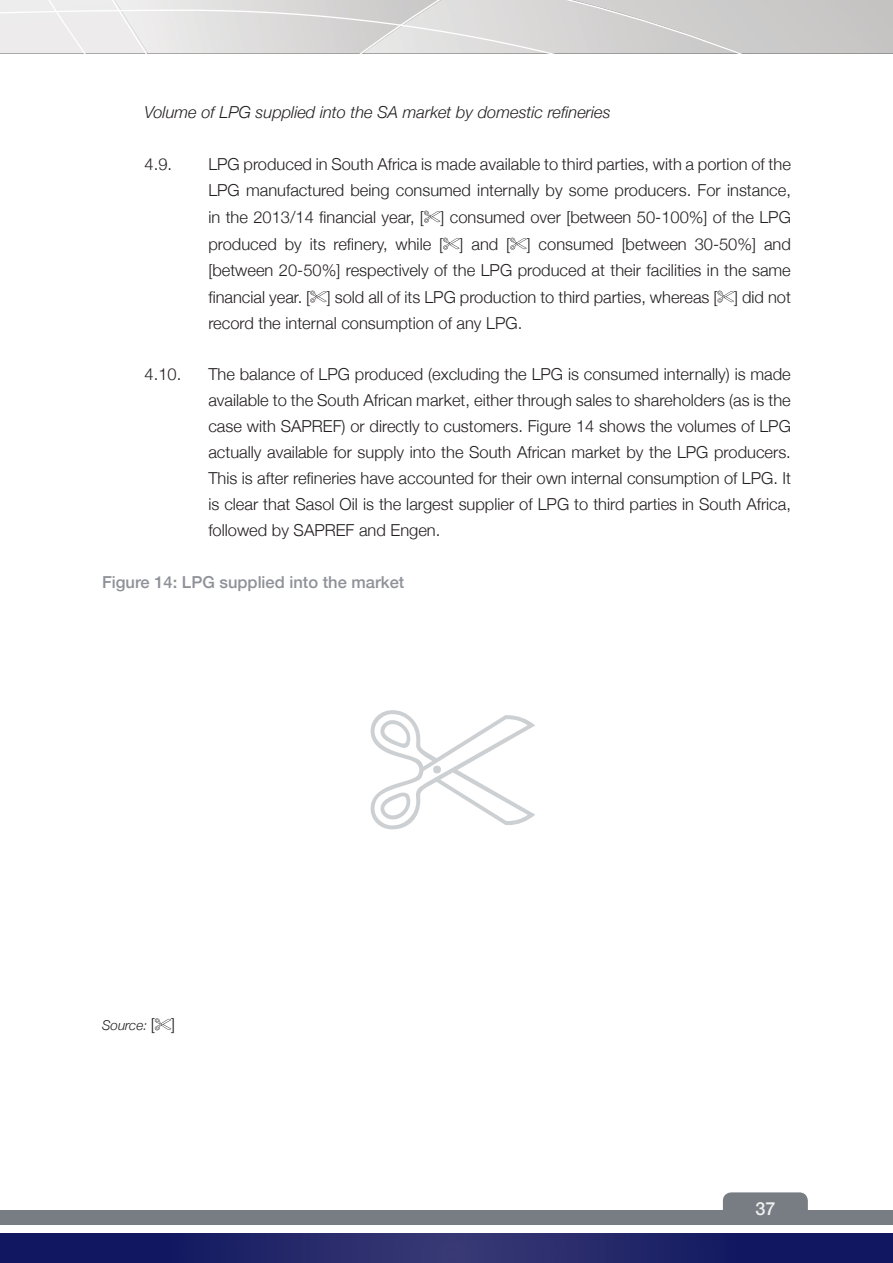
<style>
.page{position:relative;width:893px;height:1263px;background:#fff}
.page>*{position:absolute;margin:0;border:0;box-sizing:border-box;transform-origin:0 0}
.t1{font:500 18px "Helvetica Neue";color:#eff0ef}
.t2{font:300 16.5px/26.5px "Helvetica Neue";color:#231f20;text-align:justify}
.t3{font:italic 300 16.5px "Helvetica Neue";color:#231f20}
.t4{font:500 16.5px "Helvetica Neue";color:#8e9197}
.t5{font:italic 300 13.5px "Helvetica Neue";color:#231f20}
.s1{font-style:normal;font-size:16.5px}
</style>
<div class="page">
<div style="left:0;top:1211px;width:893px;height:14px;background:#787d83"></div>
<svg style="left:0;top:0;width:893px;height:53px;background:#dad8d8"></svg>
<div style="left:723px;top:1192px;width:85px;height:31px;background:#787d83;border-radius:9px"></div>
<svg style="left:0;top:1233px;width:893px;height:30px;background:#1e2367"></svg>
<svg style="left:424px;top:211px;width:16px;height:12px"></svg>
<svg style="left:443px;top:238px;width:17px;height:12px"></svg>
<svg style="left:510px;top:238px;width:17px;height:12px"></svg>
<svg style="left:310px;top:291px;width:17px;height:12px"></svg>
<svg style="left:717px;top:291px;width:17px;height:12px"></svg>
<svg style="left:155px;top:1018px;width:16px;height:12px"></svg>
<svg style="left:371px;top:710px;width:164px;height:119px"></svg>
<p class="t3" style="left:145px;top:99px;width:468px">Volume of LPG supplied into the SA market by domestic refineries</p>
<p class="t2" style="left:145px;top:149px;width:29px">4.9.</p>
<p class="t2" style="left:208px;top:149px;width:584px">LPG produced in South Africa is made available to third parties, with a portion of the LPG manufactured being consumed internally by some producers. For instance, in the 2013/14 financial year, [ ] consumed over [between 50-100%] of the LPG produced by its refinery, while [ ] and [ ] consumed [between 30-50%] and [between 20-50%] respectively of the LPG produced at their facilities in the same financial year. [ ] sold all of its LPG production to third parties, whereas [ ] did not record the internal consumption of any LPG.</p>
<p class="t2" style="left:145px;top:360px;width:38px">4.10.</p>
<p class="t2" style="left:208px;top:360px;width:584px;line-height:26px">The balance of LPG produced (excluding the LPG is consumed internally) is made available to the South African market, either through sales to shareholders (as is the case with SAPREF) or directly to customers. Figure 14 shows the volumes of LPG actually available for supply into the South African market by the LPG producers.<br>This is after refineries have accounted for their own internal consumption of LPG. It is clear that Sasol Oil is the largest supplier of LPG to third parties in South Africa, followed by SAPREF and Engen.</p>
<p class="t4" style="left:102px;top:569px;width:304px">Figure 14: LPG supplied into the market</p>
<p class="t5" style="left:102px;top:1015px;width:75px">Source: <span class="s1">[ ]</span></p>
<p class="t1" style="left:755px;top:1194px;width:22px">37</p>
</div>
